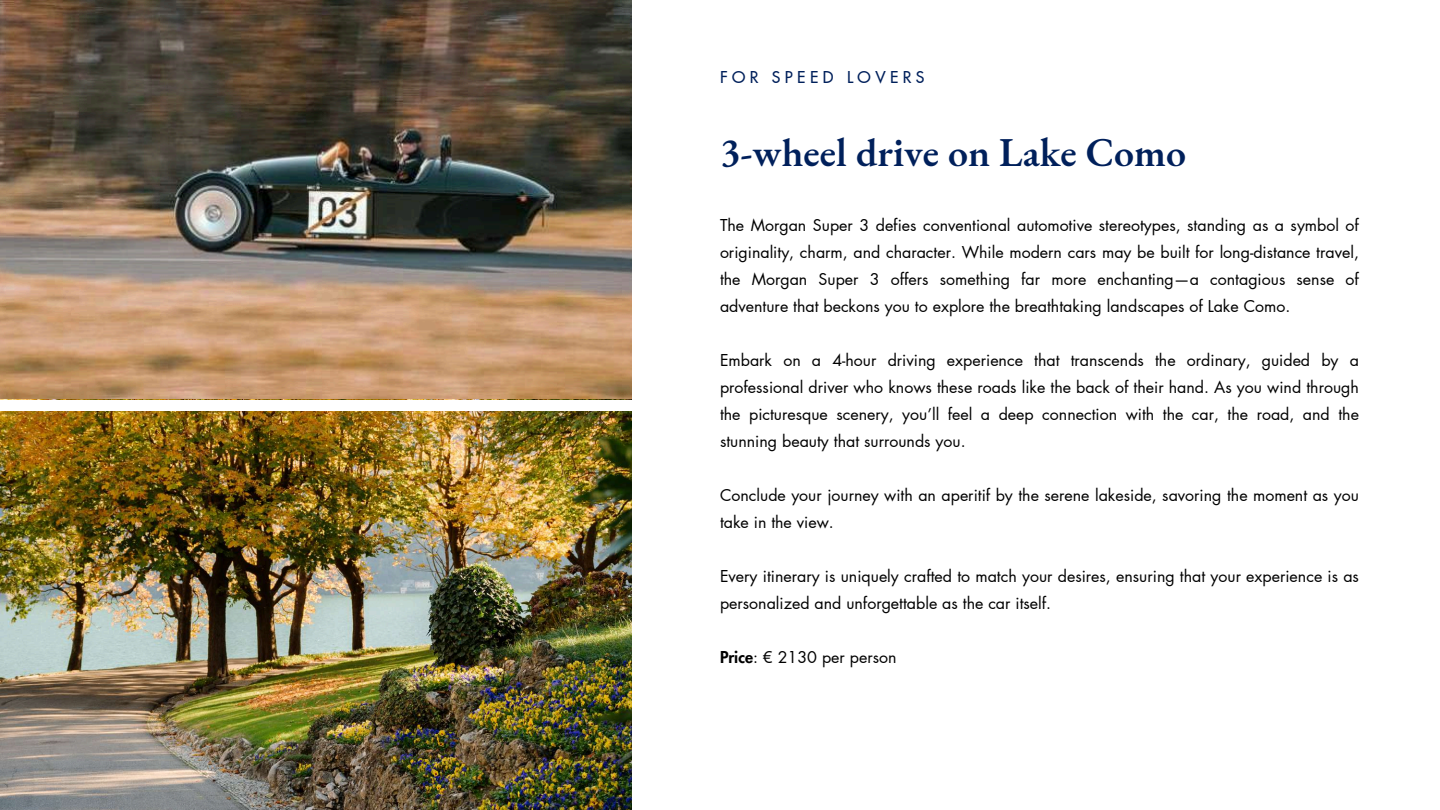
<style>
.page{position:relative;width:1440px;height:810px;background:#fff}
.page>*{position:absolute;margin:0;border:0;box-sizing:border-box;transform-origin:0 0}
.t1{font:600 40px "EB Garamond";color:#00205b}
.t2{font:16px/27px "Futura LT Pro";color:#000;text-align:justify}
.t3{font:500 16px "Futura LT Pro";letter-spacing:.28em;color:#00205b}
.s1{font-weight:800}
</style>
<div class="page">
<img style="left:0;top:0;width:632px;height:810px">
<div style="left:0;top:400px;width:636px;height:10px;background:#fff"></div>
<p class="t3" style="left:720px;top:69px;width:206px">FOR SPEED LOVERS</p>
<h1 class="t1" style="left:720px;top:126px;width:468px">3-wheel drive on Lake Como</h1>
<p class="t2" style="left:720px;top:212px;width:640px">The Morgan Super 3 defies conventional automotive stereotypes, standing as a symbol of originality, charm, and character. While modern cars may be built for long-distance travel, the Morgan Super 3 offers something far more enchanting—a contagious sense of adventure that beckons you to explore the breathtaking landscapes of Lake Como.</p>
<p class="t2" style="left:720px;top:347px;width:640px">Embark on a 4-hour driving experience that transcends the ordinary, guided by a professional driver who knows these roads like the back of their hand. As you wind through the picturesque scenery, you’ll feel a deep connection with the car, the road, and the stunning beauty that surrounds you.</p>
<p class="t2" style="left:720px;top:482px;width:640px">Conclude your journey with an aperitif by the serene lakeside, savoring the moment as you take in the view.</p>
<p class="t2" style="left:720px;top:563px;width:640px">Every itinerary is uniquely crafted to match your desires, ensuring that your experience is as personalized and unforgettable as the car itself.</p>
<p class="t2" style="left:720px;top:644px;width:178px"><span class="s1">Price</span>: € 2130 per person</p>
</div>
